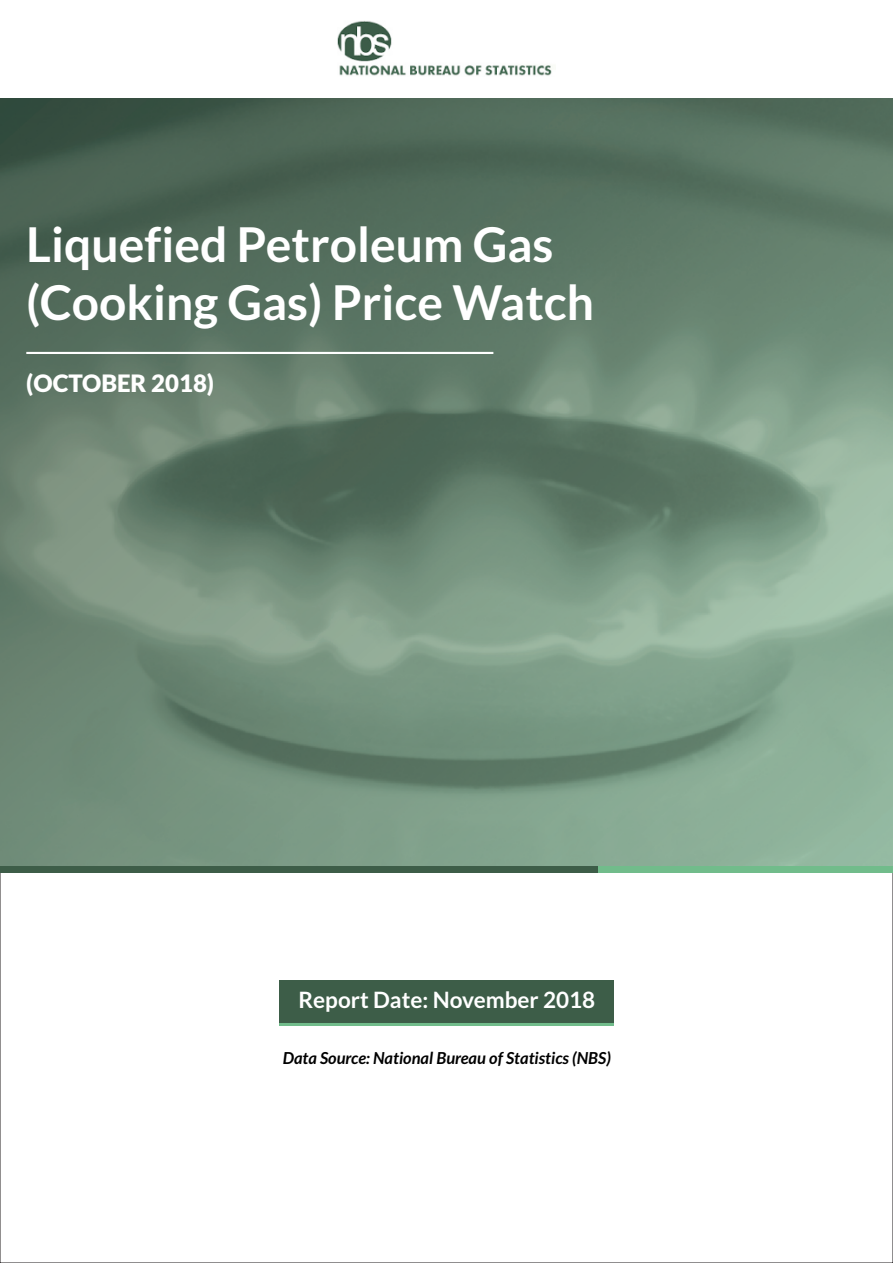
<style>
.page{position:relative;width:893px;height:1263px;background:#fff}
.page>*{position:absolute;margin:0;border:0;box-sizing:border-box;transform-origin:0 0}
.t1{font:700 48px/57.6px "Lato";color:#fff}
.t2{font:900 24px "Lato";color:#fff}
.t3{font:700 22.5px "Lato";color:#fff}
.t4{font:italic 700 16.5px "Lato";color:#000}
</style>
<div class="page">
<div style="left:279px;top:985px;width:335px;height:41px;background:#71bc8b"></div>
<img style="left:0;top:98px;width:893px;height:768px">
<div style="left:279px;top:981px;width:335px;height:42px;background:#3d5d48"></div>
<hr style="left:26px;top:352px;width:467px;height:2px;background:#fff">
<img style="left:337px;top:21px;width:215px;height:55px">
<div style="left:0;top:866px;width:893px;height:6px;background:#71bc8b"></div>
<div style="left:0;top:866px;width:597px;height:6px;background:#3d5d48"></div>
<p class="t1" style="left:26px;top:219px;width:569px">Liquefied Petroleum Gas (Cooking Gas) Price Watch</p>
<p class="t2" style="left:26px;top:373px;width:189px">(OCTOBER 2018)</p>
<p class="t3" style="left:299px;top:990px;width:298px">Report Date: November 2018</p>
<p class="t4" style="left:283px;top:1051px;width:330px">Data Source: National Bureau of Statistics (NBS)</p>
</div>
